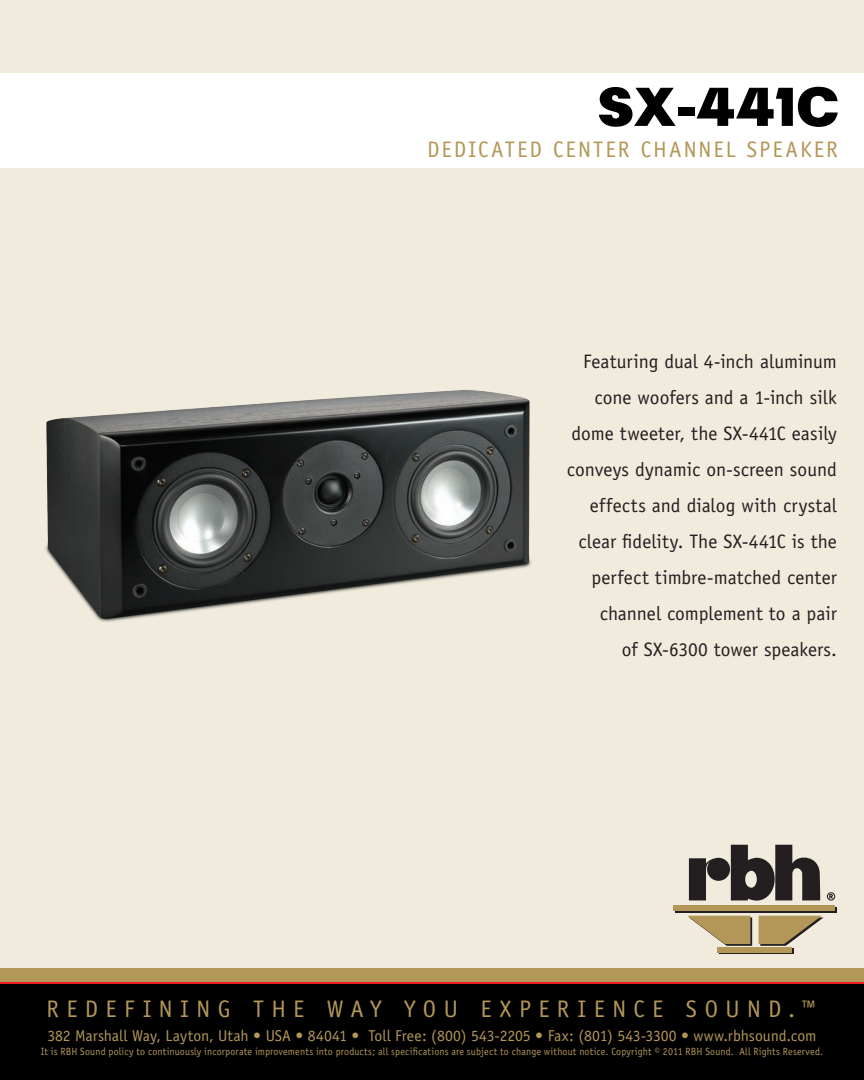
<style>
.page{position:relative;width:864px;height:1080px;background:#fff}
.page>*{position:absolute;margin:0;border:0;box-sizing:border-box;transform-origin:0 0}
.FrontModel{font:900 54px "Plak";letter-spacing:.03em;color:#000001}
.RedefiningText{font:24px "Officina Sans";letter-spacing:.31em;color:#b39758}
.FrontType{font:22.5px "Officina Sans";letter-spacing:.09em;color:#b39758}
.FrontDescription{font:19.5px/36px "Officina Sans";color:#231f20;text-align:right}
.FrontAddress{font:15.75px "Officina Sans";color:#b39758}
.Policy_Tagline{font:10.5px "Officina Sans";letter-spacing:.015em;color:#b39758;scale:.95 1}
</style>
<div class="page">
<div style="left:0;top:0;width:864px;height:971px;background:#f0ebdd"></div>
<div style="left:0;top:73px;width:864px;height:94px;background:#fff"></div>
<div style="left:0;top:976px;width:864px;height:104px;background:#000001"></div>
<div style="left:0;top:979px;width:864px;height:5px;background:#ee1d23"></div>
<div style="left:0;top:968px;width:864px;height:14px;background:#b39758"></div>
<div style="left:676px;top:907px;width:161px;height:6px;background:#231f20"></div>
<div style="left:674px;top:906px;width:161px;height:5px;background:#b39759"></div>
<div style="left:719px;top:949px;width:74px;height:5px;background:#b39759"></div>
<div style="left:717px;top:947px;width:75px;height:5px;background:#b39759"></div>
<svg style="left:759px;top:916px;width:65px;height:30px"></svg>
<svg style="left:688px;top:916px;width:64px;height:30px"></svg>
<svg style="left:689px;top:845px;width:131px;height:56px"></svg>
<svg style="left:827px;top:892px;width:8px;height:9px"></svg>
<img style="left:45px;top:389px;width:486px;height:233px">
<p class="FrontModel" style="left:598px;top:75px;width:241px">SX-441C</p>
<p class="FrontType" style="left:427px;top:136px;width:412px">DEDICATED CENTER CHANNEL SPEAKER</p>
<p class="FrontDescription" style="left:567px;top:344px;width:272px">Featuring dual 4-inch aluminum cone woofers and a 1-inch silk dome tweeter, the SX-441C easily conveys dynamic on-screen sound effects and dialog with crystal clear fidelity. The SX-441C is the perfect timbre-matched center channel complement to a pair<br>of SX-6300 tower speakers.</p>
<p class="RedefiningText" style="left:46px;top:995px;width:773px">REDEFINING THE WAY YOU EXPERIENCE SOUND.™</p>
<p class="FrontAddress" style="left:47px;top:1027px;width:771px">382 Marshall Way, Layton, Utah • USA • 84041 • Toll Free: (800) 543-2205 • Fax: (801) 543-3300 • www.rbhsound.com</p>
<p class="Policy_Tagline" style="left:41px;top:1045px;width:825px">It is RBH Sound policy to continuously incorporate improvements into products; all specifications are subject to change without notice. Copyright © 2011 RBH Sound. All Rights Reserved.</p>
</div>
